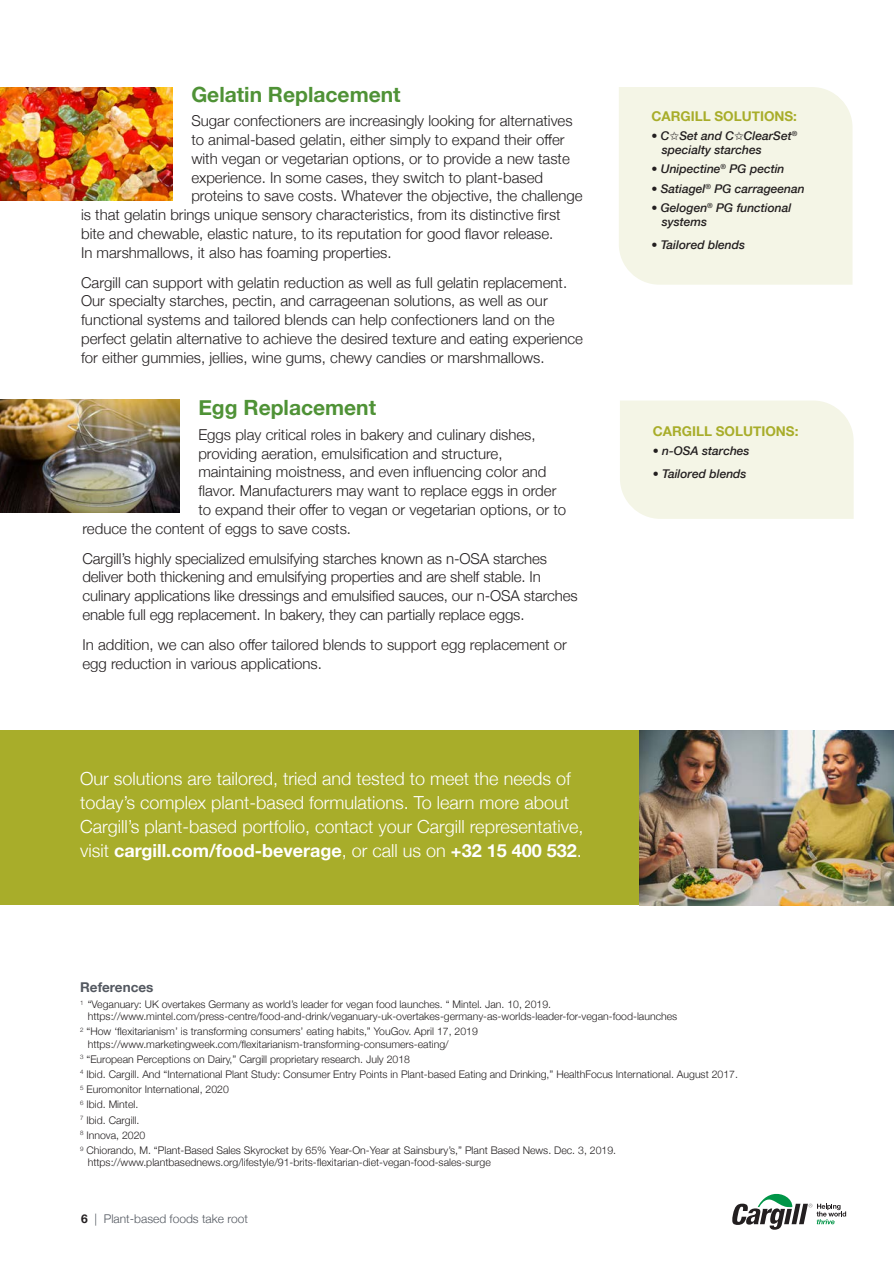
<style>
.page{position:relative;width:894px;height:1263px;background:#fff}
.page>*{position:absolute;margin:0;border:0;box-sizing:border-box;transform-origin:0 0}
.head{font:700 21px "Helvetica Neue";color:#4f9236}
.head-2{font:300 18px/24px "Helvetica Neue";color:#fff}
.body{font:300 15px/18.8px "Helvetica Neue";color:#231f20}
.body-2{font:700 13.5px "Helvetica Neue";color:#a8ad2a}
.body-3{font:700 13.5px "Helvetica Neue";color:#535860}
.body-4{font:italic 500 12px/13.5px "Helvetica Neue";color:#231f20}
.t1{font:300 12px "Helvetica Neue";color:#535860}
.body-5{font:300 10.5px/12px "Helvetica Neue";color:#231f20}
.s1{font-weight:700}
.s2{font-weight:700;color:#231f20}
</style>
<div class="page">
<svg style="left:732px;top:1193px;width:113px;height:36px"></svg>
<div style="left:0;top:730px;width:893px;height:175px;background:#a8ad2a"></div>
<img style="left:639px;top:730px;width:254px;height:175px">
<div style="left:619px;top:87px;width:233px;height:198px;background:#f4f5e6"></div>
<div style="left:620px;top:400px;width:233px;height:119px;background:#f4f5e6"></div>
<img style="left:0;top:87px;width:172px;height:113px">
<img style="left:0;top:399px;width:179px;height:113px">
<p class="head" style="left:191px;top:78px;width:211px">Gelatin Replacement</p>
<p class="body" style="left:191px;top:110px;width:382px">Sugar confectioners are increasingly looking for alternatives</p>
<p class="body" style="left:191px;top:129px;width:374px">to animal-based gelatin, either simply to expand their offer</p>
<p class="body" style="left:191px;top:148px;width:380px">with vegan or vegetarian options, or to provide a new taste</p>
<p class="body" style="left:191px;top:167px;width:353px">experience. In some cases, they switch to plant-based</p>
<p class="body" style="left:191px;top:185px;width:392px">proteins to save costs. Whatever the objective, the challenge</p>
<p class="body" style="left:81px;top:204px;width:481px">is that gelatin brings unique sensory characteristics, from its distinctive first</p>
<p class="body" style="left:81px;top:223px;width:473px">bite and chewable, elastic nature, to its reputation for good flavor release.</p>
<p class="body" style="left:81px;top:242px;width:312px">In marshmallows, it also has foaming properties.</p>
<p class="body" style="left:81px;top:272px;width:503px">Cargill can support with gelatin reduction as well as full gelatin replacement.<br>Our specialty starches, pectin, and carrageenan solutions, as well as our functional systems and tailored blends can help confectioners land on the perfect gelatin alternative to achieve the desired texture and eating experience for either gummies, jellies, wine gums, chewy candies or marshmallows.</p>
<p class="head" style="left:198px;top:391px;width:179px">Egg Replacement</p>
<p class="body" style="left:198px;top:424px;width:339px">Eggs play critical roles in bakery and culinary dishes,</p>
<p class="body" style="left:198px;top:443px;width:305px">providing aeration, emulsification and structure,</p>
<p class="body" style="left:198px;top:461px;width:349px">maintaining moistness, and even influencing color and</p>
<p class="body" style="left:198px;top:480px;width:359px">flavor. Manufacturers may want to replace eggs in order</p>
<p class="body" style="left:198px;top:499px;width:369px">to expand their offer to vegan or vegetarian options, or to</p>
<p class="body" style="left:82px;top:518px;width:270px">reduce the content of eggs to save costs.</p>
<p class="body" style="left:82px;top:548px;width:496px">Cargill’s highly specialized emulsifying starches known as n-OSA starches deliver both thickening and emulsifying properties and are shelf stable. In culinary applications like dressings and emulsified sauces, our n-OSA starches enable full egg replacement. In bakery, they can partially replace eggs.</p>
<p class="body" style="left:82px;top:634px;width:486px">In addition, we can also offer tailored blends to support egg replacement or egg reduction in various applications.</p>
<p class="head-2" style="left:80px;top:765px;width:504px">Our solutions are tailored, tried and tested to meet the needs of today’s complex plant-based formulations. To learn more about Cargill’s plant-based portfolio, contact your Cargill representative, visit <span class="s1">cargill.com/food-beverage</span>, or call us on <span class="s1">+32 15 400 532</span>.</p>
<p class="body-2" style="left:651px;top:106px;width:147px">CARGILL SOLUTIONS:</p>
<p class="body-4" style="left:661px;top:129px;width:137px;text-indent:-10px">• C✩Set and C✩ClearSet<sup>® </sup>specialty starches</p>
<p class="body-4" style="left:651px;top:162px;width:134px">• Unipectine<sup>®</sup> PG pectin</p>
<p class="body-4" style="left:651px;top:181px;width:155px">• Satiagel<sup>®</sup> PG carrageenan</p>
<p class="body-4" style="left:661px;top:201px;width:131px;text-indent:-10px">• Gelogen<sup>®</sup> PG functional systems</p>
<p class="body-4" style="left:651px;top:237px;width:95px">• Tailored blends</p>
<p class="body-2" style="left:652px;top:420px;width:147px">CARGILL SOLUTIONS:</p>
<p class="body-4" style="left:652px;top:443px;width:98px">• n-OSA starches</p>
<p class="body-4" style="left:652px;top:466px;width:95px">• Tailored blends</p>
<p class="body-3" style="left:80px;top:976px;width:75px">References</p>
<p class="body-5" style="left:88px;top:997px;width:591px;text-indent:-8px"><sup>1</sup> “Veganuary: UK overtakes Germany as world’s leader for vegan food launches. “ Mintel. Jan. 10, 2019. https://www.mintel.com/press-centre/food-and-drink/veganuary-uk-overtakes-germany-as-worlds-leader-for-vegan-food-launches</p>
<p class="body-5" style="left:88px;top:1025px;width:391px;text-indent:-8px"><sup>2</sup> “How ‘flexitarianism’ is transforming consumers’ eating habits,” YouGov. April 17, 2019 https://www.marketingweek.com/flexitarianism-transforming-consumers-eating/</p>
<p class="body-5" style="left:80px;top:1052px;width:331px"><sup>3</sup> “European Perceptions on Dairy,” Cargill proprietary research. July 2018</p>
<p class="body-5" style="left:80px;top:1067px;width:659px"><sup>4</sup> Ibid. Cargill. And “International Plant Study: Consumer Entry Points in Plant-based Eating and Drinking,” HealthFocus International. August 2017.</p>
<p class="body-5" style="left:80px;top:1082px;width:150px"><sup>5</sup> Euromonitor International, 2020</p>
<p class="body-5" style="left:80px;top:1098px;width:60px"><sup>6</sup> Ibid. Mintel.</p>
<p class="body-5" style="left:80px;top:1113px;width:61px"><sup>7</sup> Ibid. Cargill.</p>
<p class="body-5" style="left:80px;top:1128px;width:67px"><sup>8</sup> Innova, 2020</p>
<p class="body-5" style="left:88px;top:1143px;width:529px;text-indent:-8px"><sup>9</sup> Chiorando, M. “Plant-Based Sales Skyrocket by 65% Year-On-Year at Sainsbury’s,” Plant Based News. Dec. 3, 2019. https://www.plantbasednews.org/lifestyle/91-brits-flexitarian-diet-vegan-food-sales-surge</p>
<p class="t1" style="left:81px;top:1209px;width:168px"><span class="s2">6</span> | Plant-based foods take root</p>
</div>
